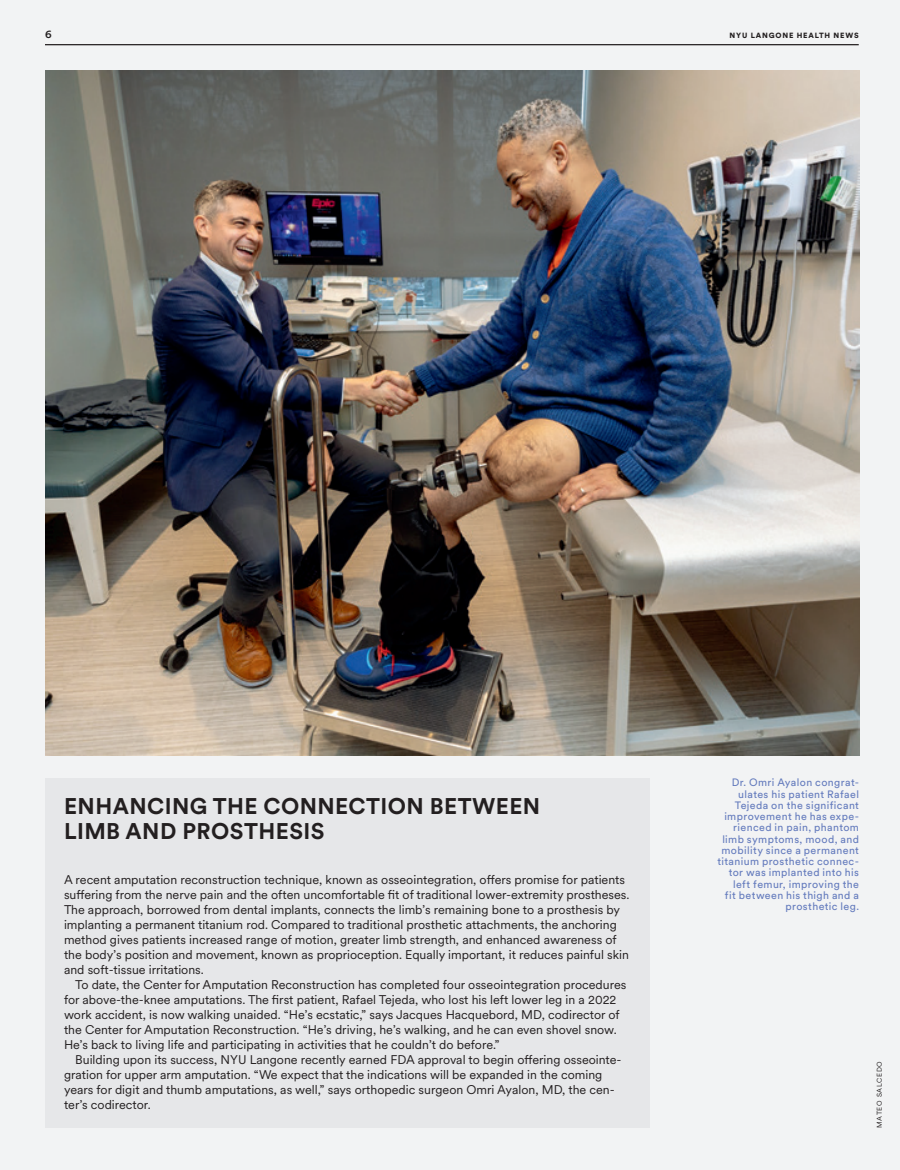
<style>
.page{position:relative;width:900px;height:1170px;background:#f2f3f4}
.page>*{position:absolute;margin:0;border:0;box-sizing:border-box;transform-origin:0 0}
.Hed___All_Caps__smaller{font:700 22.5px/25px "Circular XX";letter-spacing:.02em;color:#231f20}
.Body___Sans__10_12{font:12.5px/15px "Circular XX";color:#231f20}
.t1{font:500 11.25px "Circular XX";color:#231f20}
.NYU-Text{font:10.62px/11.2px "Circular XX";letter-spacing:.035em;color:#647bbd;text-align:right}
.t2{font:900 7.5px "Circular XX";letter-spacing:.11em;color:#231f20}
.Body___Justify{font:6.88px "Circular XX";letter-spacing:.105em;color:#231f20}
</style>
<div class="page">
<hr style="left:45px;top:44px;width:814px;height:1px;background:#231f20">
<div style="left:45px;top:778px;width:605px;height:350px;background:#e6e7e9"></div>
<img style="left:45px;top:70px;width:814px;height:686px">
<p class="t1" style="left:45px;top:27px;width:8px">6</p>
<p class="t2" style="left:730px;top:31px;width:131px">NYU LANGONE HEALTH NEWS</p>
<p class="Hed___All_Caps__smaller" style="left:64px;top:793px;width:478px">ENHANCING THE CONNECTION BETWEEN<br>LIMB AND PROSTHESIS</p>
<p class="Body___Sans__10_12" style="left:64px;top:872px;width:567px">A recent amputation reconstruction technique, known as osseointegration, offers promise for patients suffering from the nerve pain and the often uncomfortable fit of traditional lower-extremity prostheses.<br>The approach, borrowed from dental implants, connects the limb’s remaining bone to a prosthesis by implanting a permanent titanium rod. Compared to traditional prosthetic attachments, the anchoring method gives patients increased range of motion, greater limb strength, and enhanced awareness of the body’s position and movement, known as proprioception. Equally important, it reduces painful skin and soft-tissue irritations.</p>
<p class="Body___Sans__10_12" style="left:64px;top:977px;width:564px;text-indent:11px">To date, the Center for Amputation Reconstruction has completed four osseointegration procedures for above-the-knee amputations. The first patient, Rafael Tejeda, who lost his left lower leg in a 2022 work accident, is now walking unaided. “He’s ecstatic,” says Jacques Hacquebord, MD, codirector of the Center for Amputation Reconstruction. “He’s driving, he’s walking, and he can even shovel snow.<br>He’s back to living life and participating in activities that he couldn’t do before.”</p>
<p class="Body___Sans__10_12" style="left:64px;top:1052px;width:559px;text-indent:11px">Building upon its success, NYU Langone recently earned FDA approval to begin offering osseointe&shy;gration for upper arm amputation. “We expect that the indications will be expanded in the coming years for digit and thumb amputations, as well,” says orthopedic surgeon Omri Ayalon, MD, the cen&shy;ter’s codirector.</p>
<p class="NYU-Text" style="left:718px;top:777px;width:143px">Dr. Omri Ayalon congrat&shy;ulates his patient Rafael<br>Tejeda on the significant improvement he has expe&shy;rienced in pain, phantom limb symptoms, mood, and mobility since a permanent titanium prosthetic connec&shy;tor was implanted into his left femur, improving the<br>fit between his thigh and a prosthetic leg.</p>
<p class="Body___Justify" style="left:875px;top:1128px;width:68px;rotate:-90deg">MATEO SALCEDO</p>
</div>
